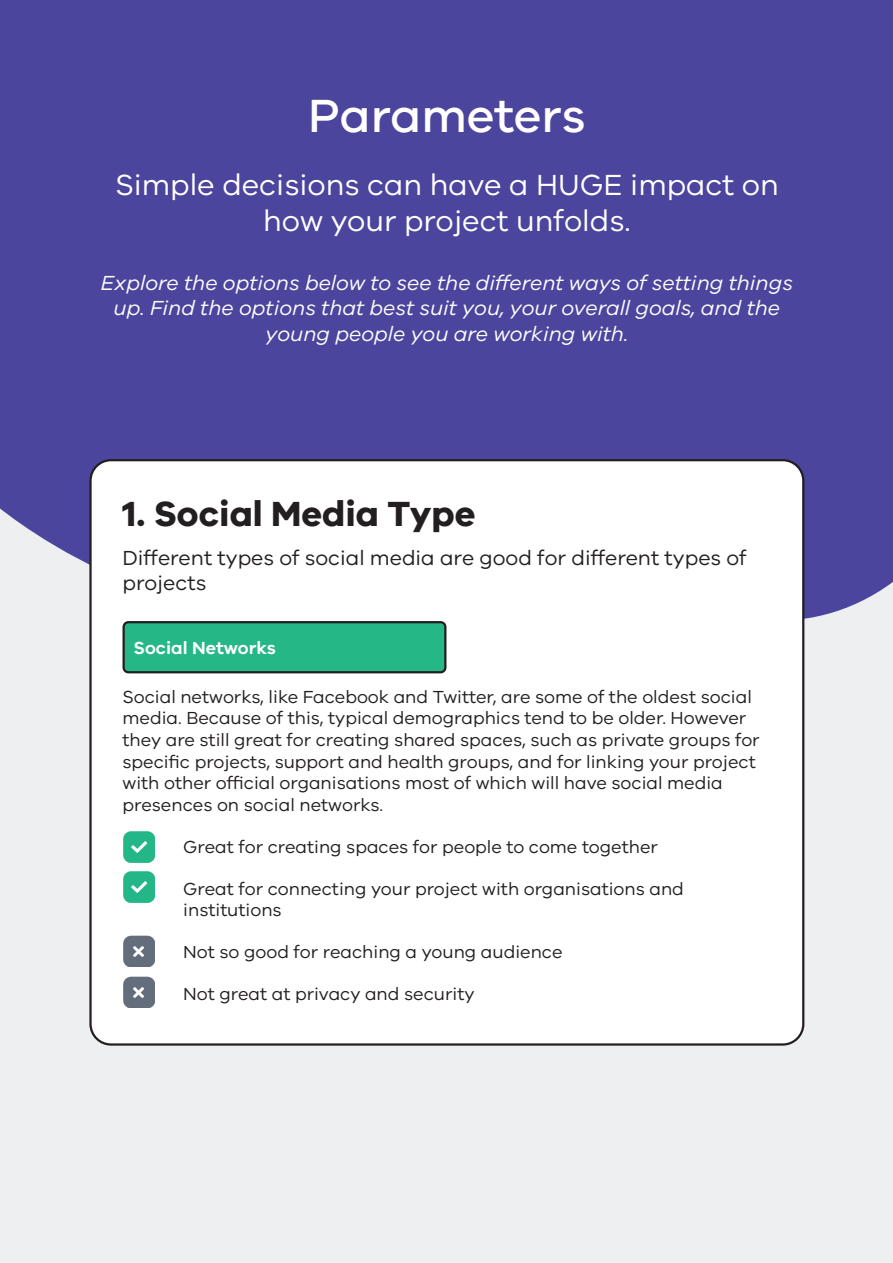
<style>
.page{position:relative;width:893px;height:1263px;background:#edeff1}
.page>*{position:absolute;margin:0;border:0;box-sizing:border-box;transform-origin:0 0}
.t1{font:500 48px "VIC";color:#fff}
.t2{font:700 36px "VIC";color:#231f20}
.t3{font:30px/36px "VIC";color:#fff;text-align:center}
.t4{font:italic 21px/25.2px "VIC";color:#fff;text-align:center}
.t5{font:21px/25.2px "VIC";color:#231f20}
.t6{font:18px/21.6px "VIC";color:#231f20}
.t7{font:600 18px "VIC";color:#fff}
</style>
<div class="page">
<div style="left:0;top:0;width:893px;height:712px;background:#4b459d"></div>
<div style="left:91px;top:460px;width:712px;height:584px;background:#fff;border-radius:21px"></div>
<div style="left:124px;top:622px;width:321px;height:50px;background:#26b787;border-radius:5px"></div>
<div style="left:123px;top:621px;width:323px;height:52px;border:2px solid #231f20;border-radius:5px"></div>
<img style="left:123px;top:831px;width:31px;height:31px">
<img style="left:123px;top:871px;width:31px;height:31px">
<img style="left:123px;top:935px;width:31px;height:31px">
<img style="left:123px;top:976px;width:31px;height:31px">
<h1 class="t1" style="left:308px;top:87px;width:279px">Parameters</h1>
<h3 class="t3" style="left:115px;top:166px;width:665px">Simple decisions can have a HUGE impact on how your project unfolds.</h3>
<p class="t4" style="left:101px;top:270px;width:694px">Explore the options below to see the different ways of setting things up. Find the options that best suit you, your overall goals, and the young people you are working with.</p>
<h2 class="t2" style="left:123px;top:492px;width:354px">1. Social Media Type</h2>
<p class="t5" style="left:123px;top:545px;width:626px">Different types of social media are good for different types of projects</p>
<p class="t7" style="left:134px;top:637px;width:144px">Social Networks</p>
<p class="t6" style="left:123px;top:685px;width:639px">Social networks, like Facebook and Twitter, are some of the oldest social media. Because of this, typical demographics tend to be older. However they are still great for creating shared spaces, such as private groups for specific projects, support and health groups, and for linking your project with other official organisations most of which will have social media presences on social networks.</p>
<p class="t6" style="left:183px;top:835px;width:476px">Great for creating spaces for people to come together</p>
<p class="t6" style="left:183px;top:877px;width:502px">Great for connecting your project with organisations and institutions</p>
<p class="t6" style="left:183px;top:941px;width:381px">Not so good for reaching a young audience</p>
<p class="t6" style="left:183px;top:982px;width:293px">Not great at privacy and security</p>
</div>
